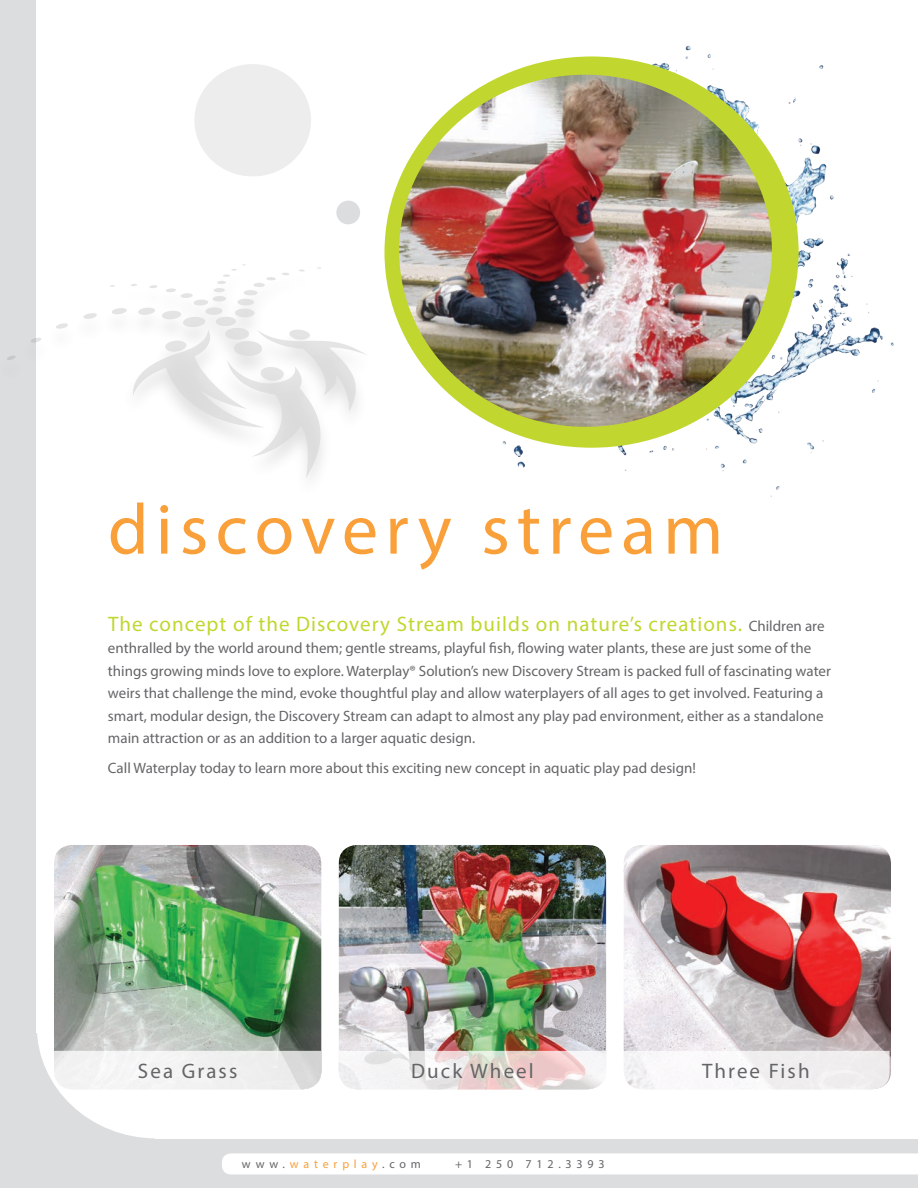
<style>
.page{position:relative;width:918px;height:1188px;background:#dcdddf}
.page>*{position:absolute;margin:0;border:0;box-sizing:border-box;transform-origin:0 0}
.t1{font:72px "Myriad Pro";letter-spacing:.1em;color:#f9a03a}
.t2{font:21px "Myriad Pro";letter-spacing:.05em;color:#c1d72f}
.t3{font:21px "Myriad Pro";letter-spacing:.1em;color:#656568}
.t4{font:15px/22.5px "Myriad Pro";color:#656568}
.t5{font:12px "Myriad Pro";letter-spacing:.4em;color:#f9a03a}
.t6{font:12px "Myriad Pro";letter-spacing:.4em;color:#656568}
.s1{font-size:15px;color:#656568}
.s2{color:#656568}
</style>
<div class="page">
<div style="left:37px;top:0;width:881px;height:1033px;background:#fff"></div>
<div style="left:37px;top:914px;width:239px;height:224px;background:#fff;border-radius:50%"></div>
<div style="left:155px;top:709px;width:763px;height:429px;background:#fff"></div>
<div style="left:222px;top:1153px;width:696px;height:21px;background:#fff"></div>
<img style="left:339px;top:845px;width:267px;height:206px">
<img style="left:54px;top:845px;width:267px;height:206px">
<img style="left:624px;top:845px;width:267px;height:232px">
<svg style="left:83px;top:313px;width:14px;height:6px"></svg>
<svg style="left:56px;top:323px;width:12px;height:6px"></svg>
<svg style="left:31px;top:338px;width:10px;height:5px"></svg>
<svg style="left:7px;top:356px;width:9px;height:4px"></svg>
<svg style="left:110px;top:264px;width:256px;height:214px"></svg>
<img style="left:502px;top:45px;width:392px;height:452px">
<div style="left:384px;top:56px;width:415px;height:392px;background:#c1d72f;border-radius:50%"></div>
<img style="left:399px;top:75px;width:373px;height:352px">
<div style="left:194px;top:64px;width:117px;height:112px;background:#ededee;border-radius:50%"></div>
<div style="left:336px;top:201px;width:24px;height:23px;background:#dcdddf;border-radius:50%"></div>
<svg style="left:54px;top:1051px;width:267px;height:38px"></svg>
<svg style="left:339px;top:1051px;width:267px;height:38px"></svg>
<svg style="left:624px;top:1051px;width:266px;height:38px"></svg>
<h1 class="t1" style="left:108px;top:485px;width:617px">discovery stream</h1>
<h2 class="t2" style="left:108px;top:611px;width:718px">The concept of the Discovery Stream builds on nature’s creations. <span class="s1">Children are</span></h2>
<p class="t4" style="left:108px;top:637px;width:725px">enthralled by the world around them; gentle streams, playful fish, flowing water plants, these are just some of the things growing minds love to explore. Waterplay® Solution’s new Discovery Stream is packed full of fascinating water weirs that challenge the mind, evoke thoughtful play and allow waterplayers of all ages to get involved. Featuring a smart, modular design, the Discovery Stream can adapt to almost any play pad environment, either as a standalone main attraction or as an addition to a larger aquatic design.</p>
<p class="t4" style="left:108px;top:757px;width:589px">Call Waterplay today to learn more about this exciting new concept in aquatic play pad design!</p>
<h2 class="t3" style="left:138px;top:1058px;width:101px">Sea Grass</h2>
<h2 class="t3" style="left:411px;top:1058px;width:124px">Duck Wheel</h2>
<h2 class="t3" style="left:702px;top:1058px;width:109px">Three Fish</h2>
<p class="t5" style="left:242px;top:1156px;width:180px"><span class="s2">www.</span>waterplay<span class="s2">.com</span></p>
<p class="t6" style="left:455px;top:1156px;width:151px">+1 250 712.3393</p>
</div>
